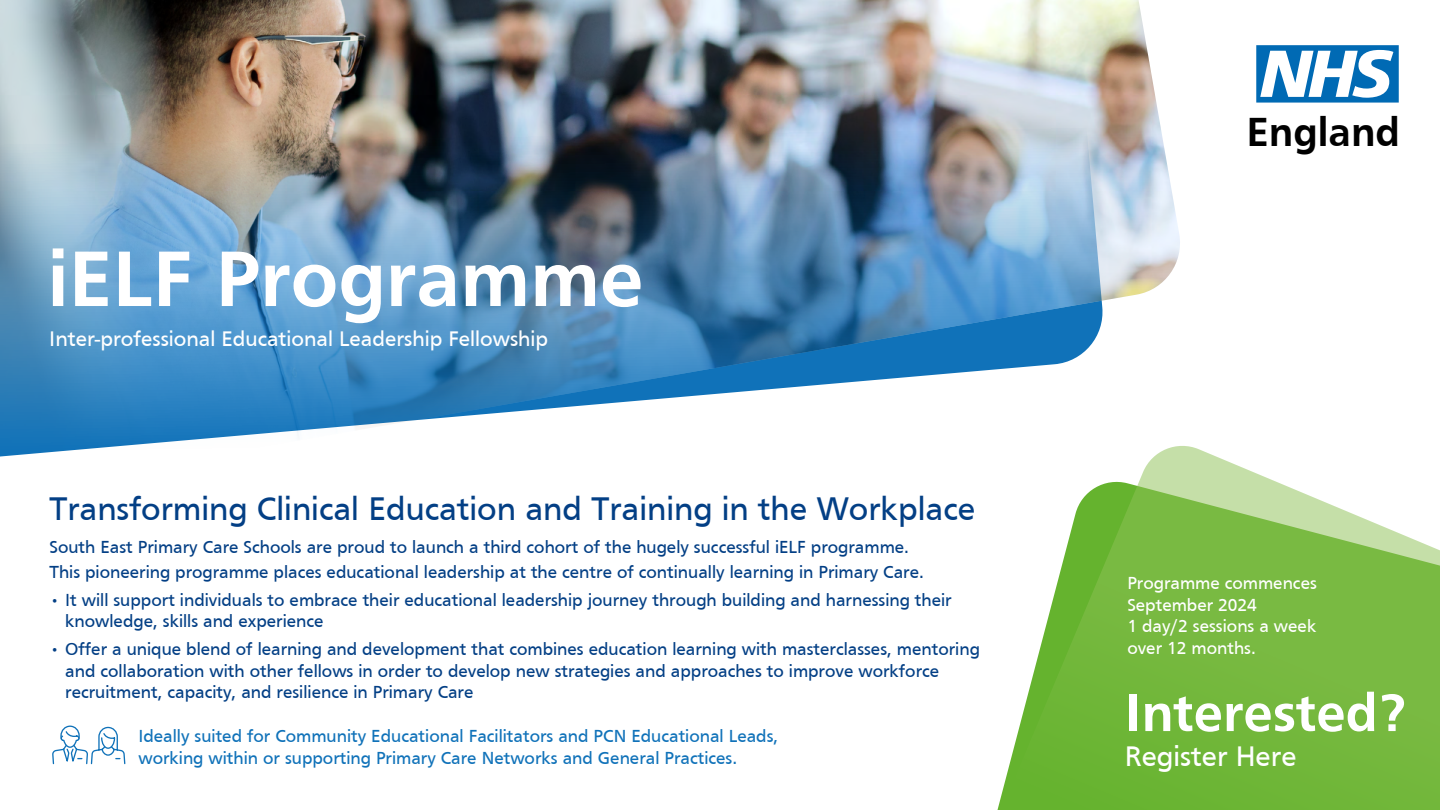
<style>
.page{position:relative;width:1440px;height:810px;background:#fff}
.page>*{position:absolute;margin:0;border:0;box-sizing:border-box;transform-origin:0 0}
.t1{font:700 81.53px "Frutiger";color:#fff}
.t2{font:700 54.68px "Frutiger";color:#fff}
.t3{font:700 41.85px "Frutiger";color:#000}
.t4{font:33.75px "Frutiger";color:#033f85}
.t5{font:29.17px "Frutiger";color:#fff}
.t6{font:21.75px "Frutiger";color:#fff}
.t7{font:18px/21.6px "Frutiger";color:#033f85}
.t8{font:18px/22.5px "Frutiger";color:#1072b9}
.t9{font:18px/21.6px "Frutiger";color:#fff}
</style>
<div class="page">
<img style="left:0;top:0;width:1180px;height:457px">
<svg style="left:1256px;top:45px;width:143px;height:58px"></svg>
<svg style="left:52px;top:725px;width:74px;height:40px"></svg>
<svg style="left:1004px;top:440px;width:436px;height:370px;fill:#79ba42"></svg>
<h1 class="t1" style="left:48px;top:232px;width:598px">iELF Programme</h1>
<p class="t6" style="left:49px;top:326px;width:500px">Inter-professional Educational Leadership Fellowship</p>
<h3 class="t4" style="left:50px;top:489px;width:927px">Transforming Clinical Education and Training in the Workplace</h3>
<p class="t7" style="left:50px;top:534px;width:876px;line-height:24.8px">South East Primary Care Schools are proud to launch a third cohort of the hugely successful iELF programme.<br>This pioneering programme places educational leadership at the centre of continually learning in Primary Care.</p>
<p class="t7" style="left:65px;top:589px;width:888px;text-indent:-16px">• It will support individuals to embrace their educational leadership journey through building and harnessing their knowledge, skills and experience</p>
<p class="t7" style="left:65px;top:638px;width:916px;text-indent:-16px">• Offer a unique blend of learning and development that combines education learning with masterclasses, mentoring and collaboration with other fellows in order to develop new strategies and approaches to improve workforce recruitment, capacity, and resilience in Primary Care</p>
<p class="t8" style="left:138px;top:724px;width:641px">Ideally suited for Community Educational Facilitators and PCN Educational Leads, working within or supporting Primary Care Networks and General Practices.</p>
<h3 class="t3" style="left:1246px;top:108px;width:155px">England</h3>
<p class="t9" style="left:1127px;top:572px;width:191px">Programme commences<br>September 2024<br>1 day/2 sessions a week over 12 months.</p>
<h2 class="t2" style="left:1125px;top:681px;width:282px">Interested?</h2>
<h3 class="t5" style="left:1125px;top:740px;width:173px">Register Here</h3>
</div>
